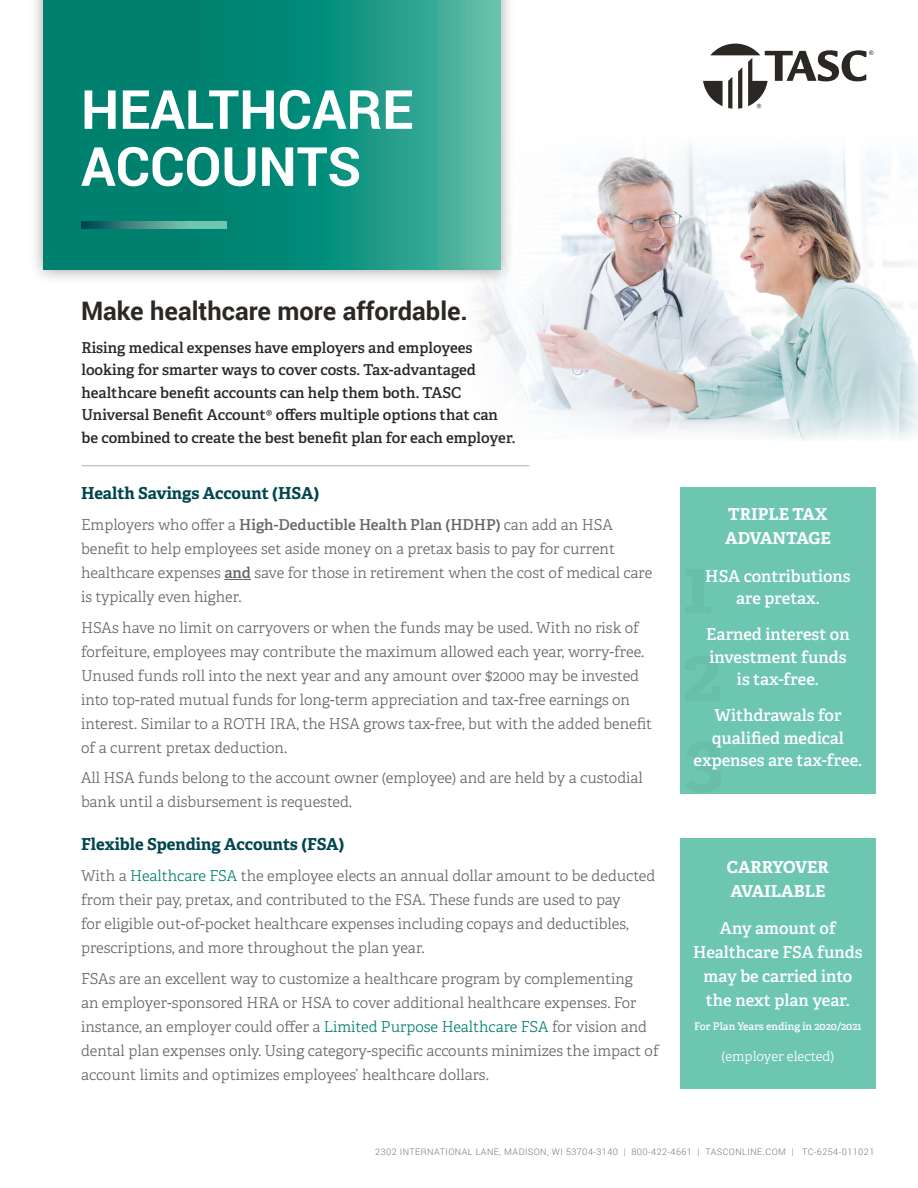
<style>
.page{position:relative;width:918px;height:1188px;background:#fff}
.page>*{position:absolute;margin:0;border:0;box-sizing:border-box;transform-origin:0 0}
.Headline{font:700 54px "Roboto";color:#fff}
.Body{font:700 25.5px "Roboto";color:#2b2824}
.t1{font:600 16.5px/22.5px "Adelle";color:#fff;text-align:center}
.Body-2{font:700 16.5px "Adelle";color:#00464e}
.t2{font:700 16.5px/24px "Adelle";color:#fff}
.Body-3{font:300 15px/24px "Adelle";color:#62656a}
.Body-4{font:600 15px/22.5px "Adelle";color:#2b2824}
.t3{font:300 13.5px "Adelle";color:#fff}
.t4{font:600 10.5px "Adelle";color:#fff}
.t5{font:300 9px "Roboto";letter-spacing:.05em;color:#747479}
.s1{font-weight:300}
.s2{font-weight:600}
.s3{color:#00806f}
</style>
<div class="page">
<div style="left:680px;top:488px;width:195px;height:306px;background:#6dc7b0"></div>
<svg style="left:224px;top:579px;width:27px;height:1px"></svg>
<img style="left:476px;top:144px;width:442px;height:297px">
<svg style="left:703px;top:44px;width:171px;height:65px"></svg>
<div style="left:29px;top:0;width:487px;height:286px;background:#231f20;opacity:.45"></div>
<svg style="left:44px;top:0;width:456px;height:270px;background:#13907d"></svg>
<svg style="left:81px;top:221px;width:146px;height:8px"></svg>
<hr style="left:81px;top:465px;width:448px;height:1px;background:#b1b1b1">
<div style="left:680px;top:839px;width:195px;height:250px;background:#6dc7b0"></div>
<p class="Headline" style="left:81px;top:72px;width:334px">HEALTHCARE</p>
<p class="Headline" style="left:81px;top:129px;width:282px">ACCOUNTS</p>
<p class="Body" style="left:81px;top:293px;width:389px">Make healthcare more affordable.</p>
<p class="Body-4" style="left:81px;top:336px;width:436px">Rising medical expenses have employers and employees looking for smarter ways to cover costs. Tax-advantaged healthcare benefit accounts can help them both. TASC Universal Benefit Account<span class="s1">®</span> offers multiple options that can be combined to create the best benefit plan for each employer.</p>
<p class="Body-2" style="left:81px;top:481px;width:240px">Health Savings Account (HSA)</p>
<p class="Body-3" style="left:81px;top:513px;width:573px">Employers who offer a <span class="s2">High-Deductible Health Plan (HDHP)</span> can add an HSA benefit to help employees set aside money on a pretax basis to pay for current healthcare expenses <span class="s2">and</span> save for those in retirement when the cost of medical care is typically even higher.</p>
<p class="Body-3" style="left:81px;top:616px;width:573px">HSAs have no limit on carryovers or when the funds may be used. With no risk of forfeiture, employees may contribute the maximum allowed each year, worry-free.<br>Unused funds roll into the next year and any amount over $2000 may be invested into top-rated mutual funds for long-term appreciation and tax-free earnings on interest. Similar to a ROTH IRA, the HSA grows tax-free, but with the added benefit of a current pretax deduction.</p>
<p class="Body-3" style="left:81px;top:766px;width:563px">All HSA funds belong to the account owner (employee) and are held by a custodial bank until a disbursement is requested.</p>
<p class="Body-2" style="left:81px;top:832px;width:265px">Flexible Spending Accounts (FSA)</p>
<p class="Body-3" style="left:81px;top:864px;width:576px">With a <span class="s3">Healthcare FSA</span> the employee elects an annual dollar amount to be deducted from their pay, pretax, and contributed to the FSA. These funds are used to pay<br>for eligible out-of-pocket healthcare expenses including copays and deductibles, prescriptions, and more throughout the plan year.</p>
<p class="Body-3" style="left:81px;top:967px;width:579px">FSAs are an excellent way to customize a healthcare program by complementing<br>an employer-sponsored HRA or HSA to cover additional healthcare expenses. For instance, an employer could offer a <span class="s3">Limited Purpose Healthcare FSA</span> for vision and dental plan expenses only. Using category-specific accounts minimizes the impact of account limits and optimizes employees’ healthcare dollars.</p>
<p class="t2" style="left:725px;top:502px;width:107px">TRIPLE TAX<br>ADVANTAGE</p>
<p class="t1" style="left:705px;top:565px;width:147px">HSA contributions are pretax.</p>
<p class="t1" style="left:706px;top:623px;width:145px">Earned interest on investment funds is tax-free.</p>
<p class="t1" style="left:694px;top:704px;width:170px">Withdrawals for qualified medical expenses are tax-free.</p>
<p class="t2" style="left:727px;top:854px;width:104px">CARRYOVER<br>AVAILABLE</p>
<p class="t1" style="left:693px;top:917px;width:171px;line-height:24px">Any amount of<br>Healthcare FSA funds may be carried into the next plan year.</p>
<p class="t4" style="left:694px;top:1020px;width:169px">For Plan Years ending in 2020/2021</p>
<p class="t3" style="left:722px;top:1048px;width:114px">(employer elected)</p>
<p class="t5" style="left:375px;top:1145px;width:501px">2302 INTERNATIONAL LANE, MADISON, WI 53704-3140 | 800-422-4661 | TASCONLINE.COM | TC-6254-011021</p>
</div>
